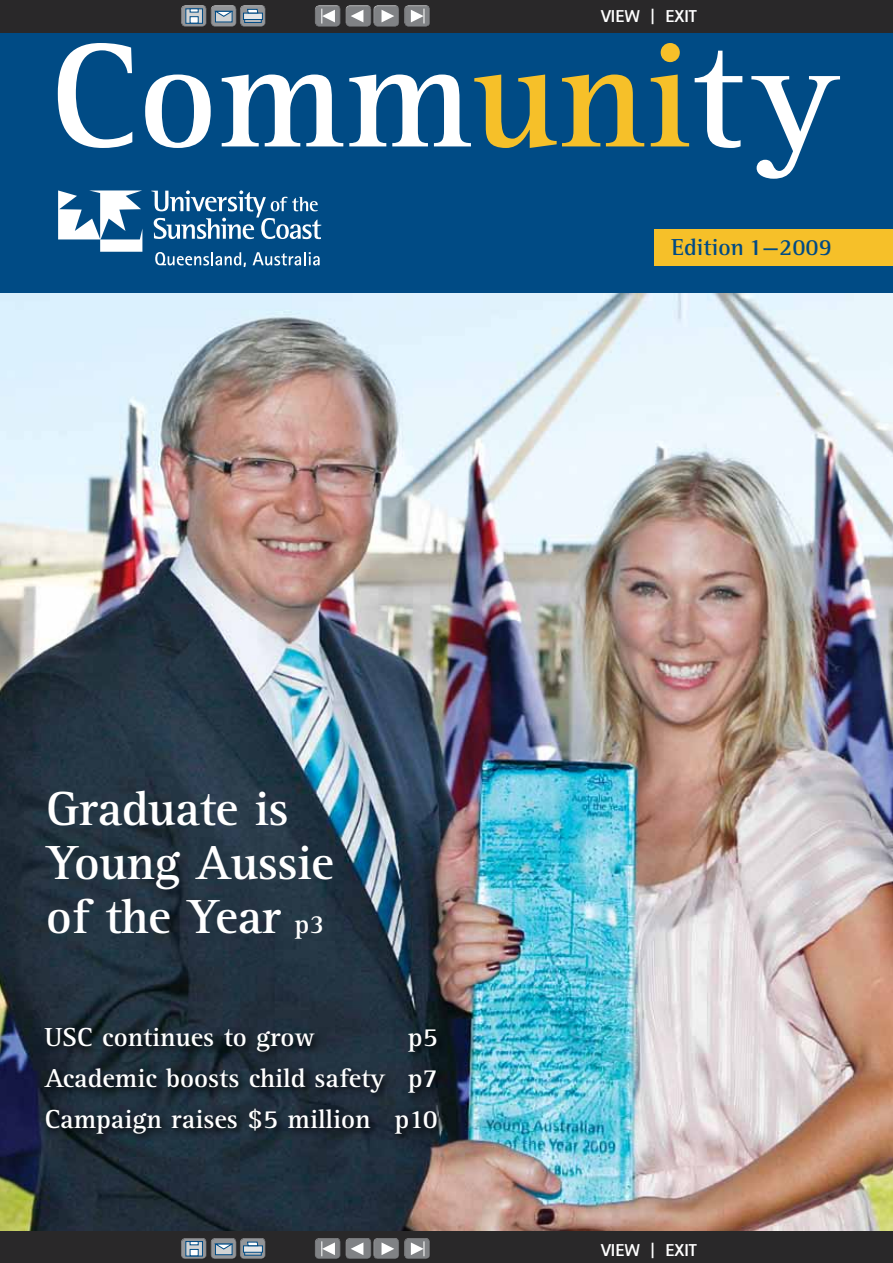
<style>
.page{position:relative;width:893px;height:1263px;background:#fff}
.page>*{position:absolute;margin:0;border:0;box-sizing:border-box;transform-origin:0 0}
.t1{font:700 153px "Rotis Serif";color:#fff}
.t2{font:700 49.5px/54px "Rotis Serif";letter-spacing:-.01em;color:#fff}
.t3{font:700 27px/41px "Rotis Serif";color:#fff;text-align:justify}
.t4{font:700 23.7px "Rotis Semi Serif";color:#004b85}
.t5{font:800 17.25px "Rotis Sans Serif";color:#fff}
.s1{color:#f6c029}
.s2{font-size:27px}
</style>
<div class="page">
<img style="left:0;top:293px;width:893px;height:939px">
<div style="left:0;top:0;width:893px;height:293px;background:#004b85"></div>
<div style="left:654px;top:229px;width:239px;height:37px;background:#f6c029"></div>
<svg style="left:58px;top:190px;width:84px;height:62px"></svg>
<svg style="left:151px;top:190px;width:170px;height:49px"></svg>
<svg style="left:155px;top:252px;width:91px;height:15px"></svg>
<svg style="left:253px;top:252px;width:67px;height:13px"></svg>
<svg style="left:40px;top:1024px;width:406px;height:120px;background:#1b2833"></svg>
<div style="left:0;top:0;width:893px;height:33px;background:#292829"></div>
<div style="left:0;top:1232px;width:893px;height:31px;background:#292829"></div>
<div style="left:373px;top:5px;width:27px;height:19px;background:#fff;opacity:.75"></div>
<div style="left:373px;top:7px;width:27px;height:21px;background:#000;opacity:.75"></div>
<svg style="left:382px;top:10px;width:12px;height:12px"></svg>
<div style="left:345px;top:5px;width:27px;height:19px;background:#fff;opacity:.75"></div>
<div style="left:345px;top:7px;width:27px;height:21px;background:#000;opacity:.75"></div>
<svg style="left:351px;top:10px;width:12px;height:12px"></svg>
<div style="left:315px;top:5px;width:27px;height:19px;background:#fff;opacity:.75"></div>
<div style="left:315px;top:7px;width:27px;height:21px;background:#000;opacity:.75"></div>
<svg style="left:321px;top:9px;width:14px;height:15px"></svg>
<div style="left:404px;top:5px;width:27px;height:19px;background:#fff;opacity:.75"></div>
<div style="left:404px;top:7px;width:27px;height:21px;background:#000;opacity:.75"></div>
<svg style="left:411px;top:9px;width:14px;height:15px"></svg>
<div style="left:240px;top:5px;width:27px;height:19px;background:#fff;opacity:.75"></div>
<div style="left:240px;top:7px;width:27px;height:21px;background:#000;opacity:.75"></div>
<svg style="left:244px;top:20px;width:17px;height:3px"></svg>
<div style="left:243px;top:13px;width:20px;height:7px;background:#e6e7e8;border:1px solid #004b85"></div>
<svg style="left:247px;top:9px;width:11px;height:4px"></svg>
<div style="left:211px;top:5px;width:27px;height:19px;background:#fff;opacity:.75"></div>
<div style="left:211px;top:7px;width:27px;height:21px;background:#000;opacity:.75"></div>
<div style="left:215px;top:11px;width:17px;height:11px;background:#d1d3d4"></div>
<svg style="left:215px;top:11px;width:18px;height:6px"></svg>
<div style="left:181px;top:5px;width:27px;height:19px;background:#fff;opacity:.75"></div>
<div style="left:181px;top:7px;width:27px;height:21px;background:#000;opacity:.75"></div>
<svg style="left:186px;top:9px;width:17px;height:15px"></svg>
<svg style="left:190px;top:9px;width:8px;height:3px"></svg>
<svg style="left:190px;top:17px;width:8px;height:6px"></svg>
<div style="left:373px;top:1238px;width:27px;height:19px;background:#fff;opacity:.75"></div>
<div style="left:373px;top:1240px;width:27px;height:21px;background:#000;opacity:.75"></div>
<svg style="left:382px;top:1242px;width:12px;height:13px"></svg>
<div style="left:345px;top:1238px;width:27px;height:19px;background:#fff;opacity:.75"></div>
<div style="left:345px;top:1240px;width:27px;height:21px;background:#000;opacity:.75"></div>
<svg style="left:351px;top:1242px;width:12px;height:13px"></svg>
<div style="left:315px;top:1238px;width:27px;height:19px;background:#fff;opacity:.75"></div>
<div style="left:315px;top:1240px;width:27px;height:21px;background:#000;opacity:.75"></div>
<svg style="left:321px;top:1241px;width:14px;height:15px"></svg>
<div style="left:404px;top:1238px;width:27px;height:19px;background:#fff;opacity:.75"></div>
<div style="left:404px;top:1240px;width:27px;height:21px;background:#000;opacity:.75"></div>
<svg style="left:411px;top:1241px;width:14px;height:15px"></svg>
<div style="left:240px;top:1238px;width:27px;height:19px;background:#fff;opacity:.75"></div>
<div style="left:240px;top:1240px;width:27px;height:21px;background:#000;opacity:.75"></div>
<svg style="left:244px;top:1252px;width:17px;height:3px"></svg>
<svg style="left:243px;top:1246px;width:20px;height:6px"></svg>
<svg style="left:247px;top:1242px;width:11px;height:4px"></svg>
<div style="left:211px;top:1238px;width:27px;height:19px;background:#fff;opacity:.75"></div>
<div style="left:211px;top:1240px;width:27px;height:21px;background:#000;opacity:.75"></div>
<div style="left:215px;top:1244px;width:17px;height:11px;background:#d1d3d4;border:1px solid #004b85"></div>
<svg style="left:215px;top:1243px;width:18px;height:6px"></svg>
<div style="left:181px;top:1238px;width:27px;height:19px;background:#fff;opacity:.75"></div>
<div style="left:181px;top:1240px;width:27px;height:21px;background:#000;opacity:.75"></div>
<svg style="left:186px;top:1241px;width:17px;height:15px"></svg>
<svg style="left:190px;top:1241px;width:8px;height:4px"></svg>
<div style="left:190px;top:1249px;width:8px;height:7px;background:#fff;border:1px solid #004b85"></div>
<p class="t5" style="left:601px;top:5px;width:97px">VIEW | EXIT</p>
<h1 class="t1" style="left:50px;top:6px;width:789px">Comm<span class="s1">uni</span>ty</h1>
<p class="t4" style="left:671px;top:233px;width:162px">Edition 1—2009</p>
<h2 class="t2" style="left:46px;top:782px;width:289px">Graduate is<br>Young Aussie of the Year <span class="s2">p3</span></h2>
<p class="t3" style="left:45px;top:1017px;width:272px">USC continues to grow</p>
<p class="t3" style="left:45px;top:1017px;width:395px;text-indent:363px">p5<br>Academic boosts child safety p7<br>Campaign raises $5 million p10</p>
<p class="t5" style="left:601px;top:1239px;width:97px">VIEW | EXIT</p>
</div>
